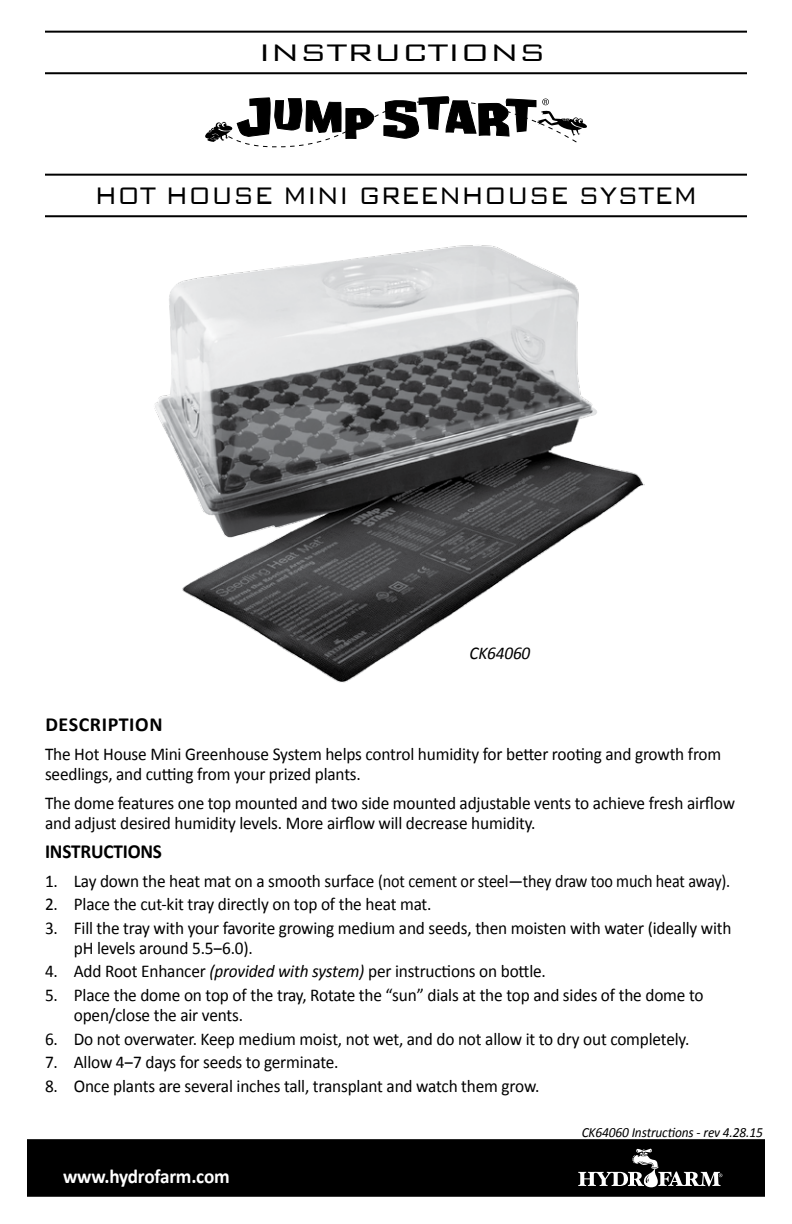
<style>
.page{position:relative;width:792px;height:1224px;background:#fff}
.page>*{position:absolute;margin:0;border:0;box-sizing:border-box;transform-origin:0 0}
.t1{font:300 32px "Bank Gothic";letter-spacing:-.01em;color:#000;scale:.85 1}
.t2{font:300 32px "Bank Gothic";letter-spacing:-.01em;color:#000;scale:1.1 1}
.t3{font:700 20px "Calibri";letter-spacing:-.01em;color:#fff;scale:.96 1}
.t4{font:700 20px "Calibri";letter-spacing:-.005em;color:#000;scale:.96 1}
.t5{font:700 20px "Calibri";letter-spacing:.03em;color:#000}
.t6{font:18px/20px "Calibri";letter-spacing:-.01em;color:#000;scale:.96 1}
.t7{font:italic 18px "Calibri";letter-spacing:-.01em;color:#000;scale:.96 1}
.t8{font:italic 14px "Calibri";letter-spacing:-.01em;color:#000;scale:.96 1}
.s1{font-style:italic}
</style>
<div class="page">
<hr style="left:45px;top:31px;width:702px;height:2px;background:#000">
<hr style="left:45px;top:72px;width:702px;height:2px;background:#000">
<hr style="left:45px;top:174px;width:702px;height:2px;background:#000">
<hr style="left:45px;top:215px;width:702px;height:2px;background:#000">
<svg style="left:205px;top:96px;width:382px;height:52px"></svg>
<img style="left:154px;top:245px;width:490px;height:438px">
<div style="left:28px;top:1140px;width:736px;height:56px;background:#000"></div>
<div style="left:27px;top:1139px;width:738px;height:58px;border:2px solid #000"></div>
<svg style="left:578px;top:1149px;width:144px;height:38px"></svg>
<h1 class="t2" style="left:258px;top:29px;width:263px">INSTRUCTIONS</h1>
<h1 class="t1" style="left:94px;top:172px;width:711px">HOT HOUSE MINI GREENHOUSE SYSTEM</h1>
<p class="t7" style="left:470px;top:641px;width:65px">CK64060</p>
<p class="t5" style="left:45px;top:711px;width:119px">DESCRIPTION</p>
<p class="t6" style="left:45px;top:744px;width:706px">The Hot House Mini Greenhouse System helps control humidity for better rooting and growth from seedlings, and cutting from your prized plants.</p>
<p class="t6" style="left:45px;top:793px;width:720px">The dome features one top mounted and two side mounted adjustable vents to achieve fresh airflow and adjust desired humidity levels. More airflow will decrease humidity.</p>
<p class="t4" style="left:45px;top:838px;width:123px">INSTRUCTIONS</p>
<p class="t6" style="left:45px;top:871px;width:715px">1. Lay down the heat mat on a smooth surface (not cement or steel—they draw too much heat away).</p>
<p class="t6" style="left:45px;top:894px;width:404px">2. Place the cut-kit tray directly on top of the heat mat.</p>
<p class="t6" style="left:74px;top:918px;width:687px;text-indent:-29px">3. Fill the tray with your favorite growing medium and seeds, then moisten with water (ideally with pH levels around 5.5‒6.0).</p>
<p class="t6" style="left:45px;top:962px;width:523px">4. Add Root Enhancer <span class="s1">(provided with system)</span> per instructions on bottle.</p>
<p class="t6" style="left:74px;top:985px;width:658px;text-indent:-29px">5. Place the dome on top of the tray, Rotate the “sun” dials at the top and sides of the dome to open/close the air vents.</p>
<p class="t6" style="left:45px;top:1029px;width:673px">6. Do not overwater. Keep medium moist, not wet, and do not allow it to dry out completely.</p>
<p class="t6" style="left:45px;top:1052px;width:307px">7. Allow 4‒7 days for seeds to germinate.</p>
<p class="t6" style="left:45px;top:1076px;width:517px">8. Once plants are several inches tall, transplant and watch them grow.</p>
<p class="t8" style="left:582px;top:1122px;width:190px">CK64060 Instructions - rev 4.28.15</p>
<p class="t3" style="left:63px;top:1164px;width:175px">www.hydrofarm.com</p>
</div>
